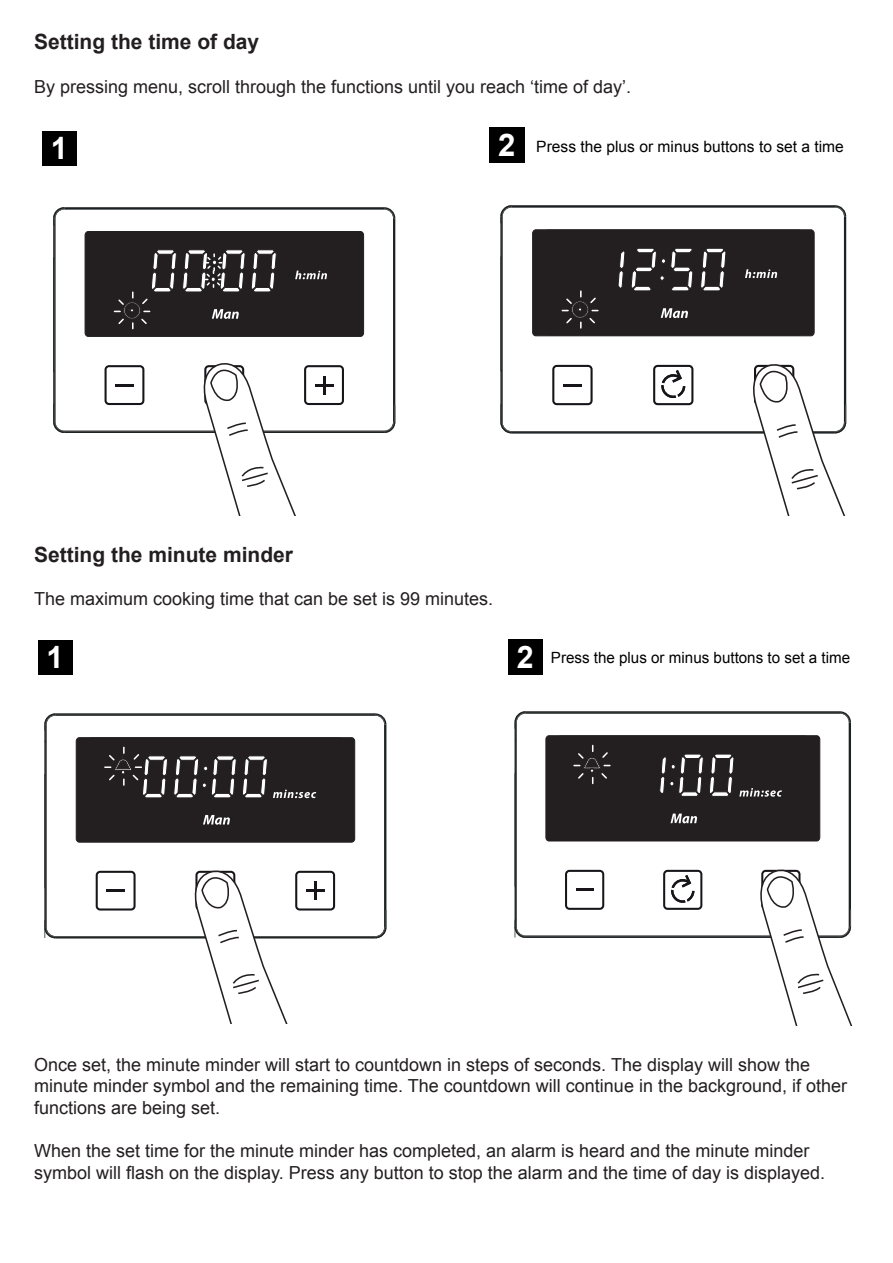
<style>
.page{position:relative;width:893px;height:1263px;background:#fff}
.page>*{position:absolute;margin:0;border:0;box-sizing:border-box;transform-origin:0 0}
.t1{font:700 30.9px "Arial";color:#fff}
.t2{font:700 30.75px "Arial";color:#fff}
.t3{font:700 21px "Arial";color:#231f20}
.t4{font:18px/21.6px "Arial";color:#231f20}
.t5{font:15.6px "Arial";color:#000001}
.t6{font:15.45px "Arial";color:#000001}
.s1{font-weight:700;font-size:31.2px;color:#fff}
.s2{font-weight:700;font-size:30.9px;color:#fff}
</style>
<div class="page">
<div style="left:42px;top:131px;width:35px;height:35px;background:#000001"></div>
<hr style="left:53px;top:218px;width:2px;height:204px;background:#1c2124">
<hr style="left:55px;top:218px;width:1px;height:204px;background:#555855">
<hr style="left:64px;top:209px;width:320px;height:1px;background:#555855">
<hr style="left:64px;top:207px;width:320px;height:2px;background:#1c2124">
<hr style="left:393px;top:218px;width:2px;height:204px;background:#1c2124">
<hr style="left:64px;top:431px;width:320px;height:2px;background:#1c2124">
<hr style="left:64px;top:431px;width:320px;height:1px;background:#555855">
<svg style="left:382px;top:405px;width:14px;height:28px"></svg>
<svg style="left:382px;top:207px;width:14px;height:13px"></svg>
<svg style="left:53px;top:403px;width:14px;height:30px"></svg>
<svg style="left:53px;top:207px;width:14px;height:19px"></svg>
<svg style="left:105px;top:365px;width:39px;height:40px"></svg>
<div style="left:85px;top:231px;width:279px;height:105px;background:#231f20;border-radius:3px"></div>
<div style="left:85px;top:231px;width:279px;height:106px;border:1px solid #231f20;border-radius:3px"></div>
<svg style="left:251px;top:249px;width:26px;height:43px"></svg>
<svg style="left:295px;top:271px;width:32px;height:8px"></svg>
<svg style="left:201px;top:363px;width:143px;height:152px"></svg>
<svg style="left:114px;top:249px;width:131px;height:87px"></svg>
<div style="left:489px;top:127px;width:35px;height:35px;background:#000001"></div>
<hr style="left:500px;top:216px;width:3px;height:206px;background:#1c2124">
<hr style="left:502px;top:216px;width:1px;height:206px;background:#555855">
<hr style="left:512px;top:207px;width:323px;height:1px;background:#555855">
<hr style="left:512px;top:205px;width:323px;height:2px;background:#1c2124">
<hr style="left:844px;top:216px;width:2px;height:206px;background:#1c2124">
<hr style="left:512px;top:433px;width:323px;height:1px;background:#555855">
<hr style="left:512px;top:431px;width:323px;height:2px;background:#1c2124">
<hr style="left:512px;top:431px;width:323px;height:1px;background:#555855">
<svg style="left:833px;top:205px;width:14px;height:14px"></svg>
<svg style="left:500px;top:404px;width:14px;height:30px"></svg>
<svg style="left:500px;top:205px;width:14px;height:19px"></svg>
<svg style="left:552px;top:365px;width:41px;height:40px"></svg>
<svg style="left:653px;top:365px;width:40px;height:40px"></svg>
<div style="left:533px;top:230px;width:281px;height:106px;background:#231f20;border-radius:3px"></div>
<div style="left:532px;top:230px;width:282px;height:106px;border:1px solid #231f20;border-radius:3px"></div>
<svg style="left:700px;top:248px;width:26px;height:43px"></svg>
<svg style="left:618px;top:251px;width:7px;height:37px"></svg>
<svg style="left:661px;top:308px;width:27px;height:10px"></svg>
<svg style="left:745px;top:269px;width:32px;height:9px"></svg>
<svg style="left:750px;top:362px;width:97px;height:153px"></svg>
<svg style="left:562px;top:291px;width:36px;height:37px"></svg>
<svg style="left:631px;top:248px;width:62px;height:43px"></svg>
<div style="left:38px;top:640px;width:35px;height:35px;background:#000001"></div>
<hr style="left:44px;top:724px;width:3px;height:203px;background:#1c2124">
<hr style="left:46px;top:724px;width:1px;height:203px;background:#555855">
<hr style="left:55px;top:713px;width:320px;height:3px;background:#1c2124">
<hr style="left:55px;top:714px;width:320px;height:1px;background:#555855">
<hr style="left:384px;top:724px;width:2px;height:203px;background:#1c2124">
<hr style="left:55px;top:936px;width:320px;height:2px;background:#1c2124">
<hr style="left:55px;top:936px;width:320px;height:1px;background:#555855">
<svg style="left:44px;top:713px;width:14px;height:18px"></svg>
<svg style="left:373px;top:910px;width:14px;height:29px"></svg>
<svg style="left:373px;top:713px;width:14px;height:14px"></svg>
<svg style="left:44px;top:920px;width:14px;height:19px"></svg>
<svg style="left:96px;top:871px;width:40px;height:39px"></svg>
<hr style="left:106px;top:889px;width:19px;height:3px;background:#18151a">
<div style="left:76px;top:738px;width:279px;height:104px;background:#231f20;border-radius:3px"></div>
<div style="left:76px;top:737px;width:279px;height:105px;border:1px solid #231f20;border-radius:3px"></div>
<svg style="left:203px;top:815px;width:27px;height:10px"></svg>
<svg style="left:105px;top:747px;width:211px;height:51px"></svg>
<svg style="left:192px;top:870px;width:143px;height:153px"></svg>
<div style="left:508px;top:640px;width:34px;height:35px;background:#000001"></div>
<hr style="left:514px;top:722px;width:3px;height:205px;background:#1c2124">
<hr style="left:516px;top:722px;width:1px;height:205px;background:#555855">
<hr style="left:525px;top:713px;width:315px;height:1px;background:#555855">
<hr style="left:525px;top:711px;width:315px;height:2px;background:#1c2124">
<hr style="left:525px;top:711px;width:315px;height:1px;background:#555855">
<hr style="left:849px;top:722px;width:2px;height:205px;background:#1c2124">
<hr style="left:525px;top:936px;width:315px;height:2px;background:#1c2124">
<hr style="left:525px;top:936px;width:315px;height:1px;background:#555855">
<svg style="left:514px;top:711px;width:14px;height:18px"></svg>
<svg style="left:838px;top:711px;width:13px;height:14px"></svg>
<svg style="left:514px;top:919px;width:14px;height:19px"></svg>
<svg style="left:565px;top:870px;width:39px;height:40px"></svg>
<hr style="left:576px;top:888px;width:18px;height:3px;background:#18151a">
<svg style="left:663px;top:870px;width:39px;height:40px"></svg>
<div style="left:546px;top:736px;width:274px;height:105px;background:#231f20;border-radius:3px"></div>
<div style="left:546px;top:735px;width:274px;height:106px;border:1px solid #231f20;border-radius:3px"></div>
<svg style="left:670px;top:813px;width:27px;height:10px"></svg>
<svg style="left:659px;top:754px;width:123px;height:43px"></svg>
<svg style="left:574px;top:745px;width:36px;height:38px"></svg>
<svg style="left:758px;top:867px;width:94px;height:158px"></svg>
<p class="t3" style="left:34px;top:34px;width:227px">Setting the time of day</p>
<p class="t4" style="left:34px;top:77px;width:599px">By pressing menu, scroll through the functions until you reach ‘time of day’.</p>
<h1 class="t1" style="left:51px;top:137px;width:19px">1</h1>
<p class="t5" style="left:498px;top:140px;width:347px"><span class="s1">2</span> Press the plus or minus buttons to set a time</p>
<p class="t3" style="left:34px;top:547px;width:261px">Setting the minute minder</p>
<p class="t4" style="left:34px;top:590px;width:461px">The maximum cooking time that can be set is 99 minutes.</p>
<h2 class="t2" style="left:47px;top:646px;width:19px">1</h2>
<p class="t6" style="left:517px;top:652px;width:335px"><span class="s2">2</span> Press the plus or minus buttons to set a time</p>
<p class="t4" style="left:34px;top:1055px;width:815px">Once set, the minute minder will start to countdown in steps of seconds. The display will show the minute minder symbol and the remaining time. The countdown will continue in the background, if other functions are being set.</p>
<p class="t4" style="left:34px;top:1141px;width:793px">When the set time for the minute minder has completed, an alarm is heard and the minute minder symbol will flash on the display. Press any button to stop the alarm and the time of day is displayed.</p>
</div>
